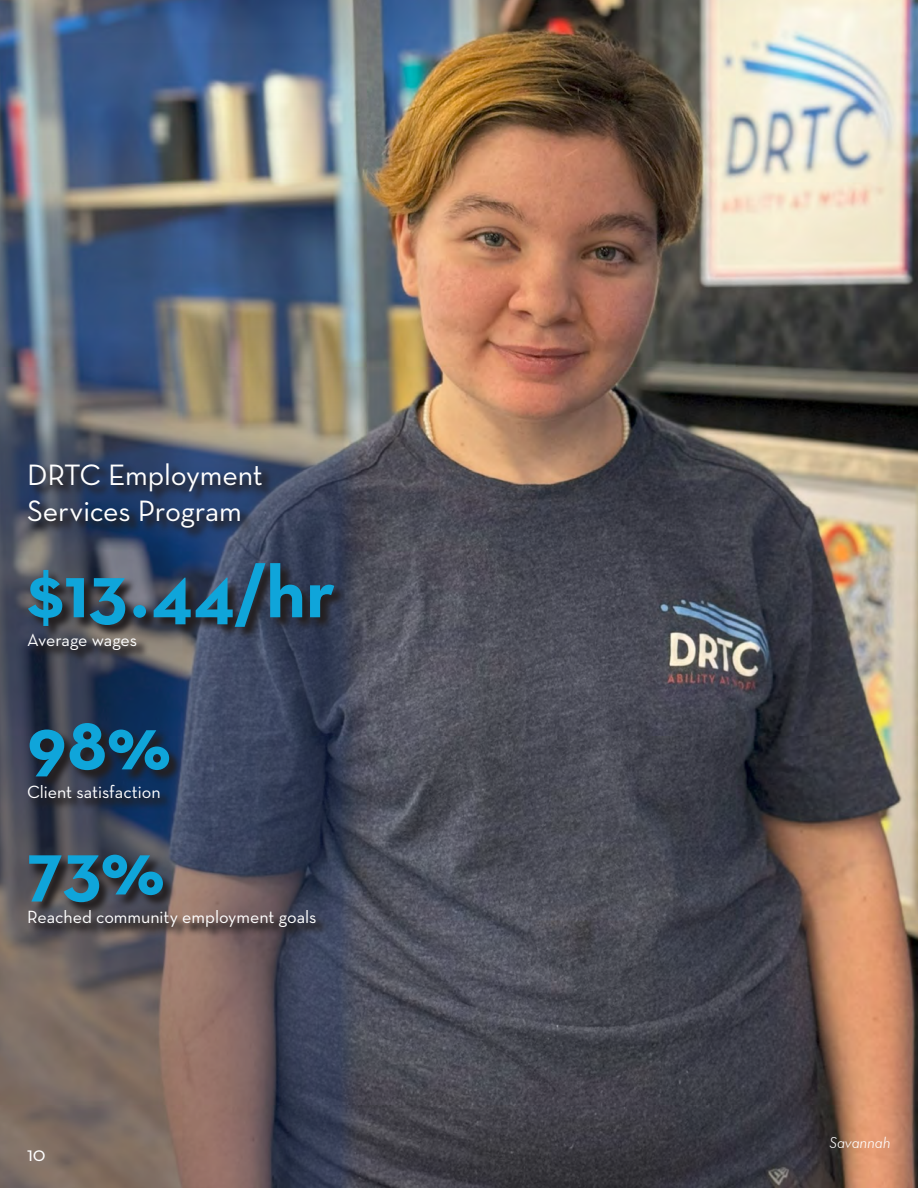
<style>
.page{position:relative;width:918px;height:1188px;background:#fff}
.page>*{position:absolute;margin:0;border:0;box-sizing:border-box;transform-origin:0 0}
.Pg_10_stats{font:700 75px "Neutra Text";color:#0fa5da}
.Pg_10_stats-2{font:30px/36px "Neutra Text";letter-spacing:-.005em;color:#fff}
.Pg___white_left{font:21px "Neutra Text";color:#fff}
.Pg_10_stats-3{font:18px "Neutra Text";letter-spacing:-.005em;color:#fff}
.Caption_white_right{font:italic 300 15px "Futura BT";letter-spacing:-.005em;color:#fff}
</style>
<div class="page">
<img style="left:367px;top:0;width:551px;height:1188px">
<img style="left:0;top:0;width:367px;height:1188px">
<svg style="left:28px;top:462px;width:320px;height:478px;background:#394155"></svg>
<p class="Pg_10_stats-2" style="left:27px;top:456px;width:237px">DRTC Employment<br>Services Program</p>
<p class="Pg_10_stats" style="left:27px;top:545px;width:310px">$13.44/hr</p>
<p class="Pg_10_stats-3" style="left:27px;top:629px;width:112px">Average wages</p>
<p class="Pg_10_stats" style="left:27px;top:697px;width:146px">98%</p>
<p class="Pg_10_stats-3" style="left:27px;top:781px;width:135px">Client satisfaction</p>
<p class="Pg_10_stats" style="left:27px;top:822px;width:139px">73%</p>
<p class="Pg_10_stats-3" style="left:27px;top:906px;width:291px">Reached community employment goals</p>
<p class="Pg___white_left" style="left:27px;top:1141px;width:20px">10</p>
<p class="Caption_white_right" style="left:830px;top:1133px;width:63px">Savannah</p>
</div>
